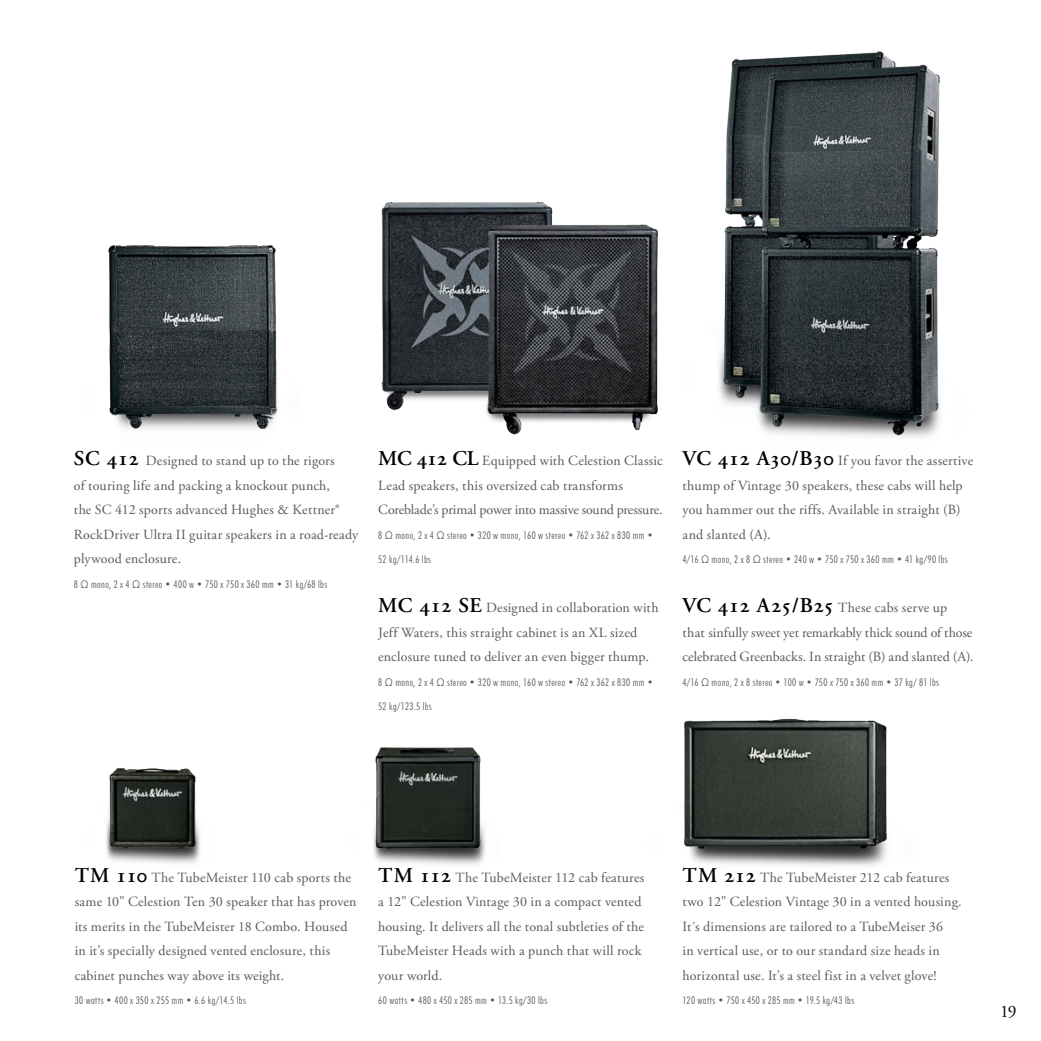
<style>
.page{position:relative;width:1041px;height:1041px;background:#fff}
.page>*{position:absolute;margin:0;border:0;box-sizing:border-box;transform-origin:0 0}
.t1{font:17.5px "Adobe Garamond Pro";color:#000}
.t2{font:14px/24.5px "Adobe Garamond Pro";letter-spacing:.015em;color:#58595b}
.t3{font:300 condensed 10.5px "Futura BT";letter-spacing:.04em;color:#58595b}
.s1{font-weight:600;font-size:21px;color:#000}
</style>
<div class="page">
<img style="left:106px;top:51px;width:834px;height:815px">
<p class="t2" style="left:74px;top:449px;width:286px"><span class="s1">SC 412</span> Designed to stand up to the rigors<br>of touring life and packing a knockout punch,<br>the SC 412 sports advanced Hughes &amp; Kettner® RockDriver Ultra II guitar speakers in a road-ready plywood enclosure.</p>
<p class="t3" style="left:74px;top:577px;width:255px">8 Ω mono, 2 x 4 Ω stereo • 400 w • 750 x 750 x 360 mm • 31 kg/68 lbs</p>
<p class="t2" style="left:378px;top:449px;width:286px"><span class="s1">MC 412 CL</span> Equipped with Celestion Classic<br>Lead speakers, this oversized cab transforms<br>Coreblade’s primal power into massive sound pressure.</p>
<p class="t3" style="left:378px;top:528px;width:276px">8 Ω mono, 2 x 4 Ω stereo • 320 w mono, 160 w stereo • 762 x 362 x 830 mm •</p>
<p class="t3" style="left:378px;top:553px;width:54px">52 kg/114.6 lbs</p>
<p class="t2" style="left:378px;top:596px;width:282px"><span class="s1">MC 412 SE</span> Designed in collaboration with<br>Jeff Waters, this straight cabinet is an XL sized enclosure tuned to deliver an even bigger thump.</p>
<p class="t3" style="left:378px;top:675px;width:276px">8 Ω mono, 2 x 4 Ω stereo • 320 w mono, 160 w stereo • 762 x 362 x 830 mm •</p>
<p class="t3" style="left:378px;top:700px;width:55px">52 kg/123.5 lbs</p>
<p class="t2" style="left:682px;top:449px;width:292px"><span class="s1">VC 412 A30/B30</span> If you favor the assertive thump of Vintage 30 speakers, these cabs will help you hammer out the riffs. Available in straight (B) and slanted (A).</p>
<p class="t3" style="left:682px;top:553px;width:267px">4/16 Ω mono, 2 x 8 Ω stereo • 240 w • 750 x 750 x 360 mm • 41 kg/90 lbs</p>
<p class="t2" style="left:682px;top:596px;width:292px"><span class="s1">VC 412 A25/B25</span> These cabs serve up<br>that sinfully sweet yet remarkably thick sound of those celebrated Greenbacks. In straight (B) and slanted (A).</p>
<p class="t3" style="left:682px;top:675px;width:258px">4/16 Ω mono, 2 x 8 stereo • 100 w • 750 x 750 x 360 mm • 37 kg/ 81 lbs</p>
<p class="t2" style="left:75px;top:865px;width:283px"><span class="s1">TM 110</span> The TubeMeister 110 cab sports the same 10" Celestion Ten 30 speaker that has proven its merits in the TubeMeister 18 Combo. Housed in it’s specially designed vented enclosure, this cabinet punches way above its weight.</p>
<p class="t3" style="left:75px;top:994px;width:173px">30 watts • 400 x 350 x 255 mm • 6.6 kg/14.5 lbs</p>
<p class="t2" style="left:378px;top:865px;width:268px"><span class="s1">TM 112</span> The TubeMeister 112 cab features a 12" Celestion Vintage 30 in a compact vented housing. It delivers all the tonal subtleties of the TubeMeister Heads with a punch that will rock your world.</p>
<p class="t3" style="left:378px;top:994px;width:170px">60 watts • 480 x 450 x 285 mm • 13.5 kg/30 lbs</p>
<p class="t2" style="left:682px;top:865px;width:280px"><span class="s1">TM 212</span> The TubeMeister 212 cab features two 12" Celestion Vintage 30 in a vented housing.<br>It´s dimensions are tailored to a TubeMeiser 36<br>in vertical use, or to our standard size heads in horizontal use. It’s a steel fist in a velvet glove!</p>
<p class="t3" style="left:682px;top:994px;width:173px">120 watts • 750 x 450 x 285 mm • 19.5 kg/43 lbs</p>
<p class="t1" style="left:1000px;top:1001px;width:18px">19</p>
</div>
